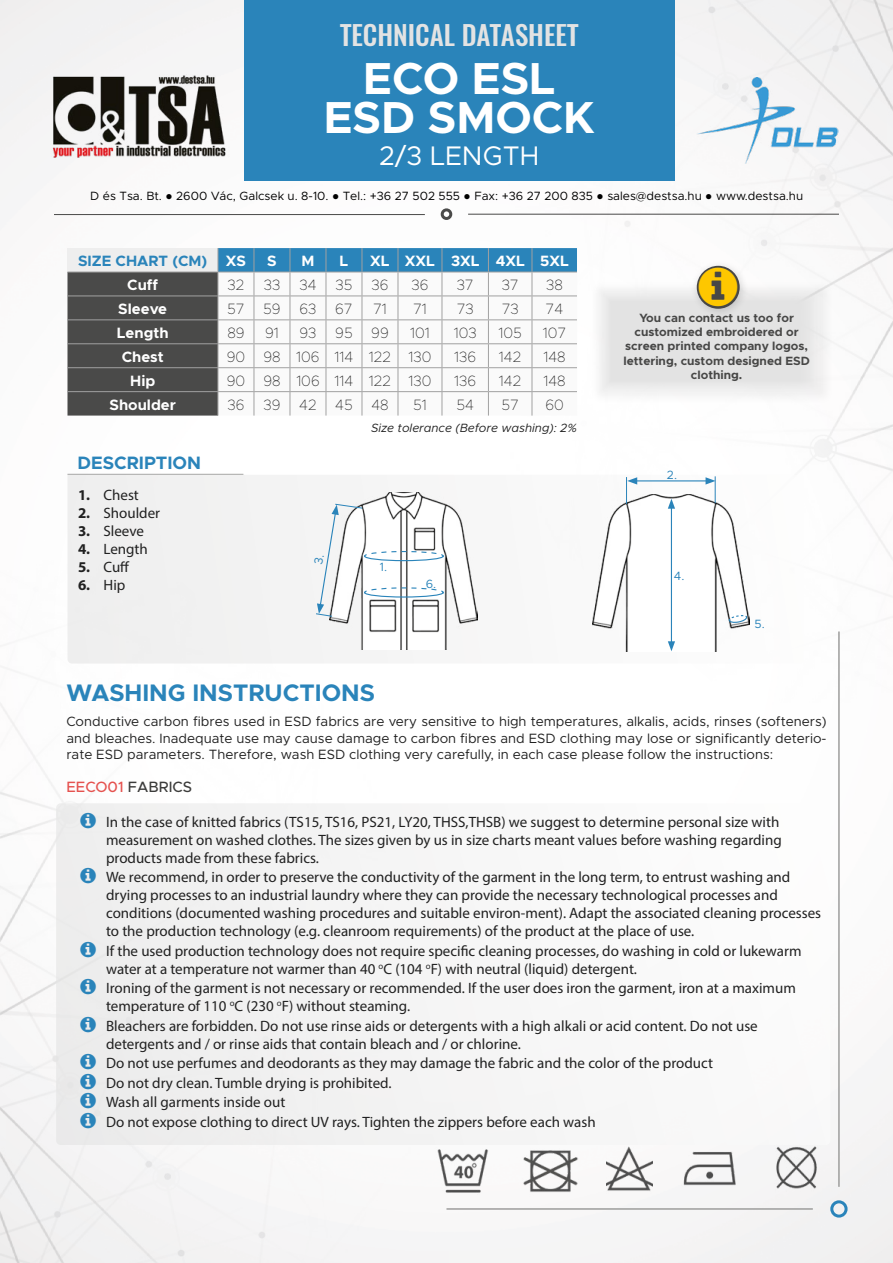
<style>
.page{position:relative;width:893px;height:1263px;background:#fff}
.page>*{position:absolute;margin:0;border:0;box-sizing:border-box;transform-origin:0 0}
.t1{font:700 45px/39px "Metropolis";color:#fff;text-align:center}
.t2{font:500 27px "Oswald";color:#e3e3e3}
.t3{font:27px "Metropolis";color:#fff}
.t4{font:700 24px "Metropolis";color:#2a84ba}
.t5{font:700 18px "Metropolis";color:#2a84ba}
.t6{font:15px/18px "Myriad Pro";color:#212121}
.t7{font:100 15px "Metropolis";color:#212121}
.t8{font:700 15px "Metropolis";color:#fff}
.t9{font:700 15px "Metropolis";color:#2a84ba}
.t10{font:500 15px "Metropolis";color:#3c3c3b}
.t11{font:13.5px/16.2px "Metropolis";color:#212121;text-align:justify}
.t12{font:700 12px/14.4px "Metropolis";color:#474746;text-align:center}
.t13{font:12px "Metropolis";color:#000}
.t14{font:italic 12px "Metropolis";color:#212121}
.t15{font:12px "Metropolis";color:#2a84ba}
.s1{font-family:"Arial";font-weight:900}
.s2{color:#fff}
.s3{font-weight:700}
.s4{color:#e5524f}
.s5{color:#2a84ba}
</style>
<div class="page">
<img style="left:0;top:0;width:893px;height:1263px">
<div style="left:441px;top:208px;width:11px;height:12px;border:3px solid #4a4a49;border-radius:50%"></div>
<hr style="left:54px;top:214px;width:371px;height:1px;background:#4a4a49">
<img style="left:445px;top:0;width:448px;height:702px">
<img style="left:0;top:561px;width:448px;height:702px">
<img style="left:44px;top:68px;width:189px;height:95px">
<div style="left:244px;top:0;width:430px;height:181px;background:#2a84ba"></div>
<div style="left:830px;top:1200px;width:18px;height:17px;border:3px solid #2a84ba;border-radius:50%"></div>
<hr style="left:838px;top:631px;width:2px;height:556px;background:#9d9d9c">
<hr style="left:446px;top:1208px;width:367px;height:2px;background:#9d9d9c">
<svg style="left:67px;top:248px;width:510px;height:168px"></svg>
<div style="left:589px;top:279px;width:246px;height:126px;background:#fbfafa"></div>
<div style="left:596px;top:287px;width:229px;height:109px;background:#e3e3e3"></div>
<div style="left:690px;top:259px;width:59px;height:59px;background:#000;opacity:.16"></div>
<div style="left:697px;top:266px;width:43px;height:43px;border:2px solid #474746;border-radius:50%"></div>
<div style="left:56px;top:803px;width:774px;height:342px;background:#f5f5f5;border-radius:4px"></div>
<img style="left:435px;top:1145px;width:57px;height:54px">
<img style="left:522px;top:1145px;width:57px;height:53px">
<img style="left:682px;top:1147px;width:56px;height:44px">
<img style="left:606px;top:1145px;width:46px;height:52px">
<img style="left:768px;top:1145px;width:57px;height:50px">
<img style="left:696px;top:77px;width:143px;height:86px">
<hr style="left:67px;top:474px;width:176px;height:1px;background:#9d9d9c">
<svg style="left:67px;top:475px;width:737px;height:188px"></svg>
<img style="left:330px;top:492px;width:147px;height:157px">
<img style="left:592px;top:495px;width:157px;height:156px">
<hr style="left:635px;top:480px;width:73px;height:1px;background:#2a84ba">
<svg style="left:626px;top:477px;width:11px;height:27px"></svg>
<svg style="left:705px;top:476px;width:11px;height:27px"></svg>
<hr style="left:671px;top:506px;width:1px;height:138px;background:#2a84ba">
<svg style="left:668px;top:499px;width:7px;height:10px"></svg>
<svg style="left:668px;top:641px;width:7px;height:10px"></svg>
<svg style="left:728px;top:606px;width:20px;height:17px"></svg>
<svg style="left:699px;top:267px;width:38px;height:39px"></svg>
<svg style="left:314px;top:503px;width:130px;height:114px"></svg>
<h2 class="t2" style="left:340px;top:16px;width:240px">TECHNICAL DATASHEET</h2>
<h1 class="t1" style="left:324px;top:59px;width:272px">ECO ESL<br>ESD SMOCK</h1>
<h2 class="t3" style="left:379px;top:139px;width:162px">2/3 LENGTH</h2>
<p class="t13" style="left:90px;top:188px;width:714px">D és Tsa. Bt. <span class="s1">●</span> 2600 Vác, Galcsek u. 8-10. <span class="s1">●</span> Tel.: +36 27 502 555 <span class="s1">●</span> Fax: +36 27 200 835 <span class="s1">●</span> sales@destsa.hu <span class="s1">●</span> www.destsa.hu</p>
<p class="t9" style="left:78px;top:251px;width:169px">SIZE CHART (CM) <span class="s2">XS</span></p>
<p class="t8" style="left:267px;top:251px;width:11px">S</p>
<p class="t8" style="left:301px;top:251px;width:15px">M</p>
<p class="t8" style="left:340px;top:251px;width:10px">L</p>
<p class="t8" style="left:370px;top:251px;width:200px">XL XXL 3XL 4XL 5XL</p>
<p class="t8" style="left:127px;top:275px;width:33px">Cuff</p>
<p class="t7" style="left:228px;top:275px;width:18px">32</p>
<p class="t7" style="left:264px;top:275px;width:18px">33</p>
<p class="t7" style="left:299px;top:275px;width:19px">34</p>
<p class="t7" style="left:336px;top:275px;width:18px">35</p>
<p class="t7" style="left:372px;top:275px;width:18px">36</p>
<p class="t7" style="left:411px;top:275px;width:18px">36</p>
<p class="t7" style="left:457px;top:275px;width:19px">37</p>
<p class="t7" style="left:502px;top:275px;width:19px">37</p>
<p class="t7" style="left:546px;top:275px;width:18px">38</p>
<p class="t8" style="left:118px;top:299px;width:50px">Sleeve</p>
<p class="t7" style="left:227px;top:299px;width:55px">57 59</p>
<p class="t7" style="left:300px;top:299px;width:18px">63</p>
<p class="t7" style="left:335px;top:299px;width:19px">67</p>
<p class="t7" style="left:373px;top:299px;width:15px">71</p>
<p class="t7" style="left:413px;top:299px;width:15px">71</p>
<p class="t7" style="left:457px;top:299px;width:19px">73</p>
<p class="t7" style="left:502px;top:299px;width:19px">73</p>
<p class="t7" style="left:546px;top:299px;width:19px">74</p>
<p class="t8" style="left:117px;top:323px;width:53px">Length</p>
<p class="t7" style="left:227px;top:323px;width:19px">89</p>
<p class="t7" style="left:265px;top:323px;width:15px">91</p>
<p class="t7" style="left:300px;top:323px;width:18px">93</p>
<p class="t7" style="left:335px;top:323px;width:55px">95 99</p>
<p class="t7" style="left:410px;top:323px;width:21px">101</p>
<p class="t7" style="left:454px;top:323px;width:24px">103</p>
<p class="t7" style="left:499px;top:323px;width:25px">105</p>
<p class="t7" style="left:543px;top:323px;width:25px">107</p>
<p class="t8" style="left:122px;top:347px;width:44px">Chest</p>
<p class="t7" style="left:227px;top:347px;width:206px">90 98 106 114 122 130</p>
<p class="t7" style="left:454px;top:347px;width:23px">136</p>
<p class="t7" style="left:499px;top:347px;width:24px">142</p>
<p class="t7" style="left:543px;top:347px;width:24px">148</p>
<p class="t8" style="left:130px;top:371px;width:27px">Hip</p>
<p class="t7" style="left:227px;top:371px;width:206px">90 98 106 114 122 130</p>
<p class="t7" style="left:454px;top:371px;width:23px">136</p>
<p class="t7" style="left:499px;top:371px;width:24px">142</p>
<p class="t7" style="left:543px;top:371px;width:24px">148</p>
<p class="t8" style="left:110px;top:395px;width:68px">Shoulder</p>
<p class="t7" style="left:228px;top:395px;width:18px">36</p>
<p class="t7" style="left:264px;top:395px;width:127px">39 42 45 48</p>
<p class="t7" style="left:413px;top:395px;width:15px">51</p>
<p class="t7" style="left:456px;top:395px;width:19px">54</p>
<p class="t7" style="left:501px;top:395px;width:19px">57</p>
<p class="t7" style="left:545px;top:395px;width:20px">60</p>
<p class="t14" style="left:371px;top:420px;width:207px">Size tolerance (Before washing): 2%</p>
<p class="t5" style="left:78px;top:452px;width:125px">DESCRIPTION</p>
<p class="t6" style="left:78px;top:486px;width:62px"><span class="s3">1.</span> Chest</p>
<p class="t6" style="left:78px;top:504px;width:84px"><span class="s3">2.</span> Shoulder</p>
<p class="t6" style="left:78px;top:522px;width:68px"><span class="s3">3.</span> Sleeve</p>
<p class="t6" style="left:78px;top:540px;width:71px"><span class="s3">4.</span> Length</p>
<p class="t6" style="left:78px;top:558px;width:53px"><span class="s3">5.</span> Cuff</p>
<p class="t6" style="left:78px;top:576px;width:49px"><span class="s3">6.</span> Hip</p>
<p class="t15" style="left:380px;top:559px;width:9px">1.</p>
<p class="t15" style="left:426px;top:576px;width:12px">6.</p>
<p class="t12" style="left:623px;top:310px;width:188px">You can contact us too for customized embroidered or screen printed company logos, lettering, custom designed ESD clothing.</p>
<p class="t15" style="left:667px;top:468px;width:12px">2.</p>
<p class="t15" style="left:674px;top:569px;width:12px">4.</p>
<p class="t15" style="left:754px;top:616px;width:12px">5.</p>
<h3 class="t4" style="left:66px;top:678px;width:310px">WASHING INSTRUCTIONS</h3>
<p class="t11" style="left:66px;top:714px;width:762px">Conductive carbon fibres used in ESD fabrics are very sensitive to high temperatures, alkalis, acids, rinses (softeners) and bleaches. Inadequate use may cause damage to carbon fibres and ESD clothing may lose or significantly deterio&shy;rate ESD parameters. Therefore, wash ESD clothing very carefully, in each case please follow the instructions:</p>
<p class="t10" style="left:66px;top:777px;width:127px"><span class="s4">EECO01</span> FABRICS</p>
<p class="t6" style="left:106px;top:812px;width:677px;text-indent:-25px"><span class="s5">❑</span> In the case of knitted fabrics (TS15, TS16, PS21, LY20, THSS,THSB) we suggest to determine personal size with measurement on washed clothes. The sizes given by us in size charts meant values before washing regarding products made from these fabrics.</p>
<p class="t6" style="left:106px;top:868px;width:717px;text-indent:-25px"><span class="s5">❑</span> We recommend, in order to preserve the conductivity of the garment in the long term, to entrust washing and drying processes to an industrial laundry where they can provide the necessary technological processes and conditions (documented washing procedures and suitable environ-ment). Adapt the associated cleaning processes to the production technology (e.g. cleanroom requirements) of the product at the place of use.</p>
<p class="t6" style="left:106px;top:941px;width:697px;text-indent:-25px"><span class="s5">❑</span> If the used production technology does not require specific cleaning processes, do washing in cold or lukewarm water at a temperature not warmer than 40 <sup>o</sup>C (104 <sup>o</sup>F) with neutral (liquid) detergent.</p>
<p class="t6" style="left:106px;top:979px;width:691px;text-indent:-25px"><span class="s5">❑</span> Ironing of the garment is not necessary or recommended. If the user does iron the garment, iron at a maximum temperature of 110 <sup>o</sup>C (230 <sup>o</sup>F) without steaming.</p>
<p class="t6" style="left:106px;top:1016px;width:653px;text-indent:-25px"><span class="s5">❑</span> Bleachers are forbidden. Do not use rinse aids or detergents with a high alkali or acid content. Do not use detergents and / or rinse aids that contain bleach and / or chlorine.</p>
<p class="t6" style="left:81px;top:1054px;width:634px"><span class="s5">❑</span> Do not use perfumes and deodorants as they may damage the fabric and the color of the product</p>
<p class="t6" style="left:81px;top:1073px;width:313px"><span class="s5">❑</span> Do not dry clean. Tumble drying is prohibited.</p>
<p class="t6" style="left:81px;top:1093px;width:206px"><span class="s5">❑</span> Wash all garments inside out</p>
<p class="t6" style="left:81px;top:1112px;width:517px"><span class="s5">❑</span> Do not expose clothing to direct UV rays. Tighten the zippers before each wash</p>
</div>
